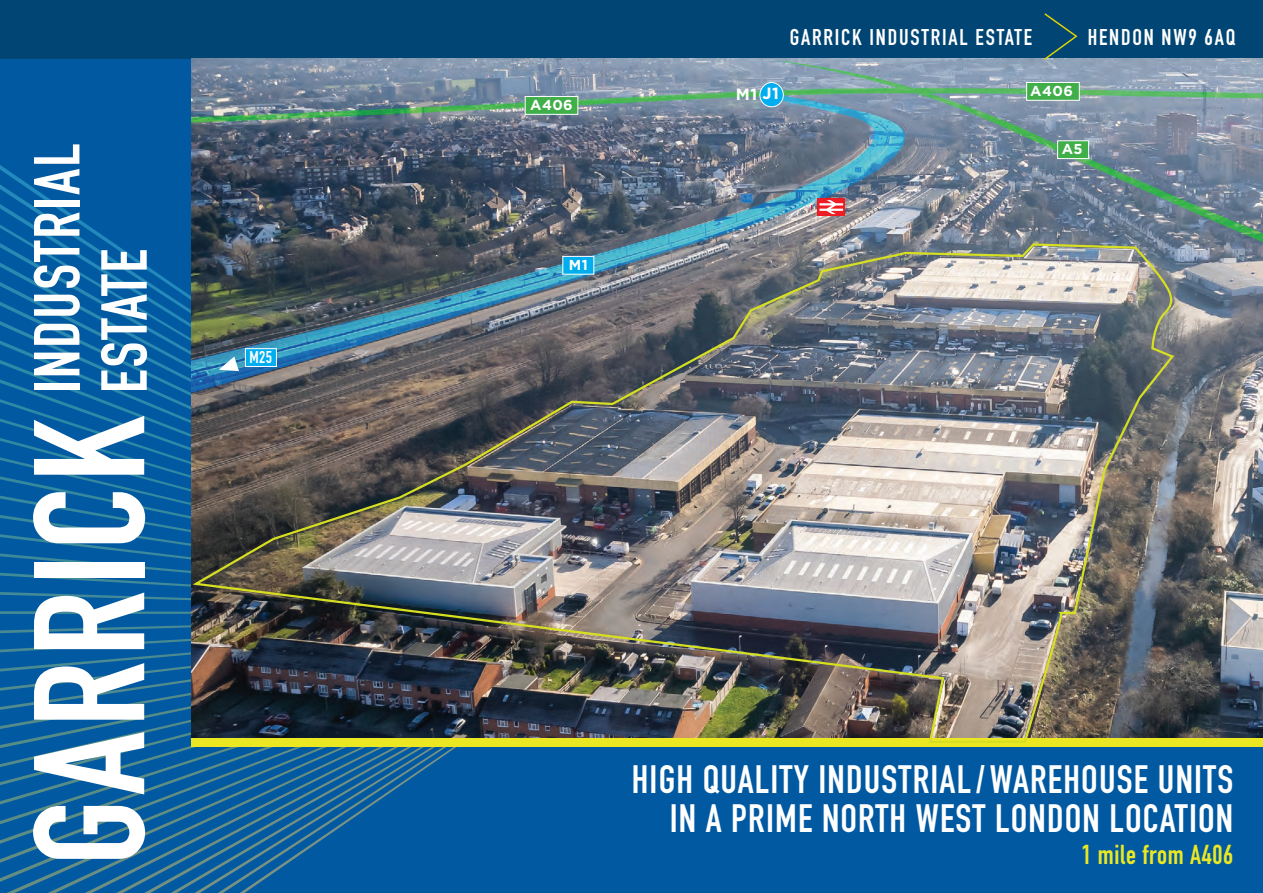
<style>
.page{position:relative;width:1263px;height:893px;background:#fff}
.page>*{position:absolute;margin:0;border:0;box-sizing:border-box;transform-origin:0 0}
.t1{font:700 154.8px "DIN Condensed";letter-spacing:.03em;color:#fff}
.t2{font:700 63.75px/67.2px "DIN Condensed";letter-spacing:.03em;color:#fff}
.t3{font:700 39px/39px "DIN Condensed";letter-spacing:.03em;color:#fff;text-align:right}
.t4{font:700 27px "DIN Condensed";letter-spacing:.025em;color:#ebe823}
.t5{font:700 22.5px "DIN Condensed";letter-spacing:.08em;color:#fff}
.t6{font:700 16.8px "DIN Condensed";color:#fff}
.t7{font:700 16.2px "Gotham";color:#fff}
.t8{font:700 14.4px "Gotham";letter-spacing:.03em;color:#fff}
</style>
<div class="page">
<div style="left:0;top:47px;width:1263px;height:846px;background:#0159a1"></div>
<svg style="left:0;top:341px;width:189px;height:19px"></svg>
<svg style="left:0;top:360px;width:189px;height:19px"></svg>
<svg style="left:0;top:379px;width:189px;height:20px"></svg>
<svg style="left:0;top:399px;width:189px;height:20px"></svg>
<svg style="left:0;top:419px;width:189px;height:19px"></svg>
<svg style="left:0;top:438px;width:189px;height:19px"></svg>
<svg style="left:0;top:457px;width:189px;height:19px"></svg>
<svg style="left:0;top:476px;width:189px;height:20px"></svg>
<svg style="left:0;top:496px;width:189px;height:19px"></svg>
<svg style="left:0;top:515px;width:189px;height:19px"></svg>
<svg style="left:0;top:534px;width:189px;height:19px"></svg>
<svg style="left:0;top:553px;width:189px;height:59px"></svg>
<svg style="left:6px;top:613px;width:42px;height:280px"></svg>
<svg style="left:48px;top:613px;width:37px;height:280px"></svg>
<svg style="left:85px;top:613px;width:59px;height:280px"></svg>
<svg style="left:116px;top:614px;width:28px;height:279px"></svg>
<svg style="left:144px;top:613px;width:45px;height:280px"></svg>
<svg style="left:171px;top:615px;width:23px;height:278px"></svg>
<svg style="left:194px;top:746px;width:24px;height:147px"></svg>
<svg style="left:218px;top:746px;width:22px;height:147px"></svg>
<svg style="left:240px;top:746px;width:411px;height:147px"></svg>
<div style="left:0;top:0;width:1263px;height:58px;background:#004574"></div>
<div style="left:191px;top:737px;width:1072px;height:9px;background:#ebe823"></div>
<img style="left:191px;top:58px;width:1072px;height:679px">
<svg style="left:1043px;top:13px;width:36px;height:48px"></svg>
<img style="left:189px;top:242px;width:991px;height:502px">
<div style="left:562px;top:256px;width:32px;height:19px;background:#00aeef;border:1px solid #fff"></div>
<div style="left:1057px;top:140px;width:32px;height:19px;background:#40ae49;border:1px solid #fff"></div>
<div style="left:525px;top:96px;width:53px;height:19px;background:#40ae49;border:1px solid #fff"></div>
<div style="left:760px;top:82px;width:23px;height:25px;background:#00aeef;border-radius:50%"></div>
<div style="left:759px;top:82px;width:25px;height:25px;border:1px solid #fff;border-radius:50%"></div>
<div style="left:1026px;top:82px;width:54px;height:19px;background:#40ae49;border:1px solid #fff"></div>
<div style="left:245px;top:348px;width:32px;height:19px;background:#00aeef;border:1px solid #fff"></div>
<div style="left:817px;top:198px;width:28px;height:18px;background:#ee1d23"></div>
<svg style="left:819px;top:200px;width:24px;height:14px"></svg>
<svg style="left:219px;top:357px;width:20px;height:14px"></svg>
<h2 class="t2" style="left:23px;top:393px;width:251px;rotate:-90deg">INDUSTRIAL<br>ESTATE</h2>
<h1 class="t1" style="left:-14px;top:865px;width:451px;rotate:-90deg">GARRICK</h1>
<p class="t6" style="left:249px;top:346px;width:24px">M25</p>
<p class="t8" style="left:530px;top:97px;width:44px">A406</p>
<p class="t8" style="left:569px;top:257px;width:21px">M1</p>
<p class="t5" style="left:790px;top:22px;width:244px">GARRICK INDUSTRIAL ESTATE</p>
<p class="t5" style="left:1088px;top:22px;width:149px">HENDON NW9 6AQ</p>
<p class="t7" style="left:736px;top:84px;width:45px">M1 J1</p>
<p class="t8" style="left:1030px;top:83px;width:44px">A406</p>
<p class="t8" style="left:1062px;top:141px;width:22px">A5</p>
<p class="t3" style="left:632px;top:760px;width:603px">HIGH QUALITY INDUSTRIAL/WAREHOUSE UNITS<br>IN A PRIME NORTH WEST LONDON LOCATION</p>
<p class="t4" style="left:1081px;top:836px;width:153px">1 mile from A406</p>
</div>
